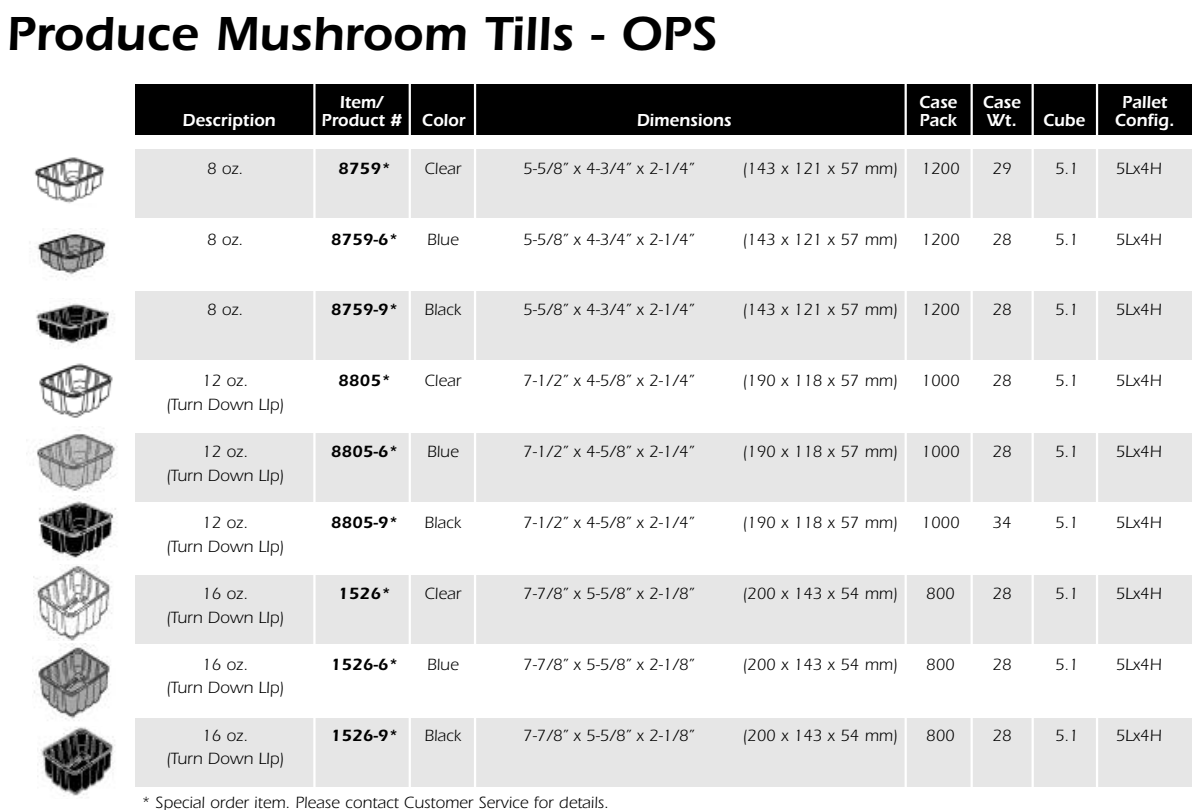
<style>
.page{position:relative;width:1199px;height:810px;background:#fff}
.page>*{position:absolute;margin:0;border:0;box-sizing:border-box;transform-origin:0 0}
.t1{font:600 49.5px "Itc Eras";color:#000}
.t2{font:600 18px "Itc Eras";color:#fff;scale:.95 1}
.t3{font:16.88px "Itc Eras";color:#000}
.t4{font:600 16.88px "Itc Eras";color:#000}
</style>
<div class="page">
<div style="left:136px;top:149px;width:1056px;height:68px;background:#e6e6e6"></div>
<div style="left:136px;top:291px;width:1056px;height:68px;background:#e6e6e6"></div>
<div style="left:136px;top:434px;width:1056px;height:68px;background:#e6e6e6"></div>
<div style="left:136px;top:576px;width:1056px;height:68px;background:#e6e6e6"></div>
<div style="left:136px;top:718px;width:1056px;height:68px;background:#e6e6e6"></div>
<div style="left:136px;top:85px;width:1056px;height:50px;background:#000"></div>
<img style="left:34px;top:157px;width:71px;height:47px">
<img style="left:29px;top:230px;width:79px;height:50px">
<img style="left:36px;top:302px;width:79px;height:44px">
<img style="left:39px;top:363px;width:74px;height:55px">
<img style="left:33px;top:430px;width:85px;height:62px">
<img style="left:38px;top:497px;width:78px;height:63px">
<img style="left:34px;top:564px;width:78px;height:77px">
<img style="left:34px;top:643px;width:77px;height:78px">
<img style="left:37px;top:726px;width:78px;height:72px">
<hr style="left:313px;top:75px;width:3px;height:735px;background:#fff">
<hr style="left:409px;top:75px;width:2px;height:735px;background:#fff">
<hr style="left:904px;top:75px;width:3px;height:735px;background:#fff">
<hr style="left:970px;top:75px;width:3px;height:735px;background:#fff">
<hr style="left:1031px;top:75px;width:3px;height:735px;background:#fff">
<hr style="left:1096px;top:75px;width:2px;height:735px;background:#fff">
<hr style="left:474px;top:75px;width:2px;height:735px;background:#fff">
<hr style="left:0;top:749px;width:1px;height:61px;background:#000">
<h1 class="t1" style="left:6px;top:17px;width:712px">Produce Mushroom Tills - OPS</h1>
<p class="t2" style="left:340px;top:96px;width:47px">Item/</p>
<p class="t2" style="left:919px;top:96px;width:42px">Case</p>
<p class="t2" style="left:983px;top:96px;width:42px">Case</p>
<p class="t2" style="left:1122px;top:96px;width:49px">Pallet</p>
<p class="t2" style="left:183px;top:114px;width:99px">Description</p>
<p class="t2" style="left:322px;top:114px;width:153px">Product # Color</p>
<p class="t2" style="left:637px;top:114px;width:101px">Dimensions</p>
<p class="t2" style="left:919px;top:114px;width:41px">Pack</p>
<p class="t2" style="left:986px;top:114px;width:105px">Wt. Cube</p>
<p class="t2" style="left:1115px;top:114px;width:64px">Config.</p>
<p class="t3" style="left:207px;top:162px;width:38px">8 oz.</p>
<p class="t4" style="left:338px;top:162px;width:54px">8759*</p>
<p class="t3" style="left:425px;top:162px;width:38px">Clear</p>
<p class="t3" style="left:523px;top:162px;width:173px">5-5/8” x 4-3/4” x 2-1/4”</p>
<p class="t3" style="left:742px;top:162px;width:157px">(143 x 121 x 57 mm)</p>
<p class="t3" style="left:921px;top:162px;width:40px">1200</p>
<p class="t3" style="left:992px;top:162px;width:21px">29</p>
<p class="t3" style="left:1055px;top:162px;width:25px">5.1</p>
<p class="t3" style="left:1116px;top:162px;width:48px">5Lx4H</p>
<p class="t3" style="left:207px;top:233px;width:38px">8 oz.</p>
<p class="t4" style="left:331px;top:233px;width:69px">8759-6*</p>
<p class="t3" style="left:427px;top:233px;width:33px">Blue</p>
<p class="t3" style="left:523px;top:233px;width:173px">5-5/8” x 4-3/4” x 2-1/4”</p>
<p class="t3" style="left:742px;top:233px;width:157px">(143 x 121 x 57 mm)</p>
<p class="t3" style="left:921px;top:233px;width:40px">1200</p>
<p class="t3" style="left:992px;top:233px;width:21px">28</p>
<p class="t3" style="left:1055px;top:233px;width:25px">5.1</p>
<p class="t3" style="left:1116px;top:233px;width:48px">5Lx4H</p>
<p class="t3" style="left:207px;top:304px;width:38px">8 oz.</p>
<p class="t4" style="left:331px;top:304px;width:69px">8759-9*</p>
<p class="t3" style="left:424px;top:304px;width:38px">Black</p>
<p class="t3" style="left:523px;top:304px;width:173px">5-5/8” x 4-3/4” x 2-1/4”</p>
<p class="t3" style="left:742px;top:304px;width:157px">(143 x 121 x 57 mm)</p>
<p class="t3" style="left:921px;top:304px;width:40px">1200</p>
<p class="t3" style="left:992px;top:304px;width:21px">28</p>
<p class="t3" style="left:1055px;top:304px;width:25px">5.1</p>
<p class="t3" style="left:1116px;top:304px;width:48px">5Lx4H</p>
<p class="t3" style="left:202px;top:375px;width:47px">12 oz.</p>
<p class="t4" style="left:338px;top:375px;width:54px">8805*</p>
<p class="t3" style="left:425px;top:375px;width:38px">Clear</p>
<p class="t3" style="left:523px;top:375px;width:173px">7-1/2” x 4-5/8” x 2-1/4”</p>
<p class="t3" style="left:742px;top:375px;width:157px">(190 x 118 x 57 mm)</p>
<p class="t3" style="left:921px;top:375px;width:40px">1000</p>
<p class="t3" style="left:992px;top:375px;width:21px">28</p>
<p class="t3" style="left:1055px;top:375px;width:25px">5.1</p>
<p class="t3" style="left:1116px;top:375px;width:48px">5Lx4H</p>
<p class="t3" style="left:166px;top:399px;width:120px">(Turn Down LIp)</p>
<p class="t3" style="left:202px;top:446px;width:47px">12 oz.</p>
<p class="t4" style="left:331px;top:446px;width:69px">8805-6*</p>
<p class="t3" style="left:427px;top:446px;width:33px">Blue</p>
<p class="t3" style="left:523px;top:446px;width:173px">7-1/2” x 4-5/8” x 2-1/4”</p>
<p class="t3" style="left:742px;top:446px;width:157px">(190 x 118 x 57 mm)</p>
<p class="t3" style="left:921px;top:446px;width:40px">1000</p>
<p class="t3" style="left:992px;top:446px;width:21px">28</p>
<p class="t3" style="left:1055px;top:446px;width:25px">5.1</p>
<p class="t3" style="left:1116px;top:446px;width:48px">5Lx4H</p>
<p class="t3" style="left:166px;top:470px;width:120px">(Turn Down LIp)</p>
<p class="t3" style="left:202px;top:517px;width:47px">12 oz.</p>
<p class="t4" style="left:331px;top:517px;width:69px">8805-9*</p>
<p class="t3" style="left:424px;top:517px;width:38px">Black</p>
<p class="t3" style="left:523px;top:517px;width:173px">7-1/2” x 4-5/8” x 2-1/4”</p>
<p class="t3" style="left:742px;top:517px;width:157px">(190 x 118 x 57 mm)</p>
<p class="t3" style="left:921px;top:517px;width:40px">1000</p>
<p class="t3" style="left:992px;top:517px;width:21px">34</p>
<p class="t3" style="left:1055px;top:517px;width:25px">5.1</p>
<p class="t3" style="left:1115px;top:517px;width:48px">5Lx4H</p>
<p class="t3" style="left:166px;top:540px;width:120px">(Turn Down LIp)</p>
<p class="t3" style="left:202px;top:588px;width:47px">16 oz.</p>
<p class="t4" style="left:338px;top:588px;width:54px">1526*</p>
<p class="t3" style="left:425px;top:588px;width:38px">Clear</p>
<p class="t3" style="left:523px;top:588px;width:173px">7-7/8” x 5-5/8” x 2-1/8”</p>
<p class="t3" style="left:742px;top:588px;width:157px">(200 x 143 x 54 mm)</p>
<p class="t3" style="left:926px;top:588px;width:30px">800</p>
<p class="t3" style="left:992px;top:588px;width:21px">28</p>
<p class="t3" style="left:1055px;top:588px;width:25px">5.1</p>
<p class="t3" style="left:1115px;top:588px;width:48px">5Lx4H</p>
<p class="t3" style="left:166px;top:611px;width:120px">(Turn Down LIp)</p>
<p class="t3" style="left:202px;top:659px;width:47px">16 oz.</p>
<p class="t4" style="left:331px;top:659px;width:69px">1526-6*</p>
<p class="t3" style="left:427px;top:659px;width:33px">Blue</p>
<p class="t3" style="left:523px;top:659px;width:173px">7-7/8” x 5-5/8” x 2-1/8”</p>
<p class="t3" style="left:742px;top:659px;width:157px">(200 x 143 x 54 mm)</p>
<p class="t3" style="left:926px;top:659px;width:30px">800</p>
<p class="t3" style="left:992px;top:659px;width:21px">28</p>
<p class="t3" style="left:1055px;top:659px;width:25px">5.1</p>
<p class="t3" style="left:1115px;top:659px;width:48px">5Lx4H</p>
<p class="t3" style="left:166px;top:682px;width:120px">(Turn Down LIp)</p>
<p class="t3" style="left:202px;top:729px;width:47px">16 oz.</p>
<p class="t4" style="left:331px;top:729px;width:69px">1526-9*</p>
<p class="t3" style="left:424px;top:729px;width:38px">Black</p>
<p class="t3" style="left:523px;top:729px;width:173px">7-7/8” x 5-5/8” x 2-1/8”</p>
<p class="t3" style="left:742px;top:729px;width:157px">(200 x 143 x 54 mm)</p>
<p class="t3" style="left:926px;top:729px;width:30px">800</p>
<p class="t3" style="left:992px;top:729px;width:21px">28</p>
<p class="t3" style="left:1055px;top:729px;width:25px">5.1</p>
<p class="t3" style="left:1115px;top:729px;width:48px">5Lx4H</p>
<p class="t3" style="left:166px;top:753px;width:120px">(Turn Down LIp)</p>
<p class="t3" style="left:142px;top:797px;width:469px">* Special order item. Please contact Customer Service for details.</p>
</div>
